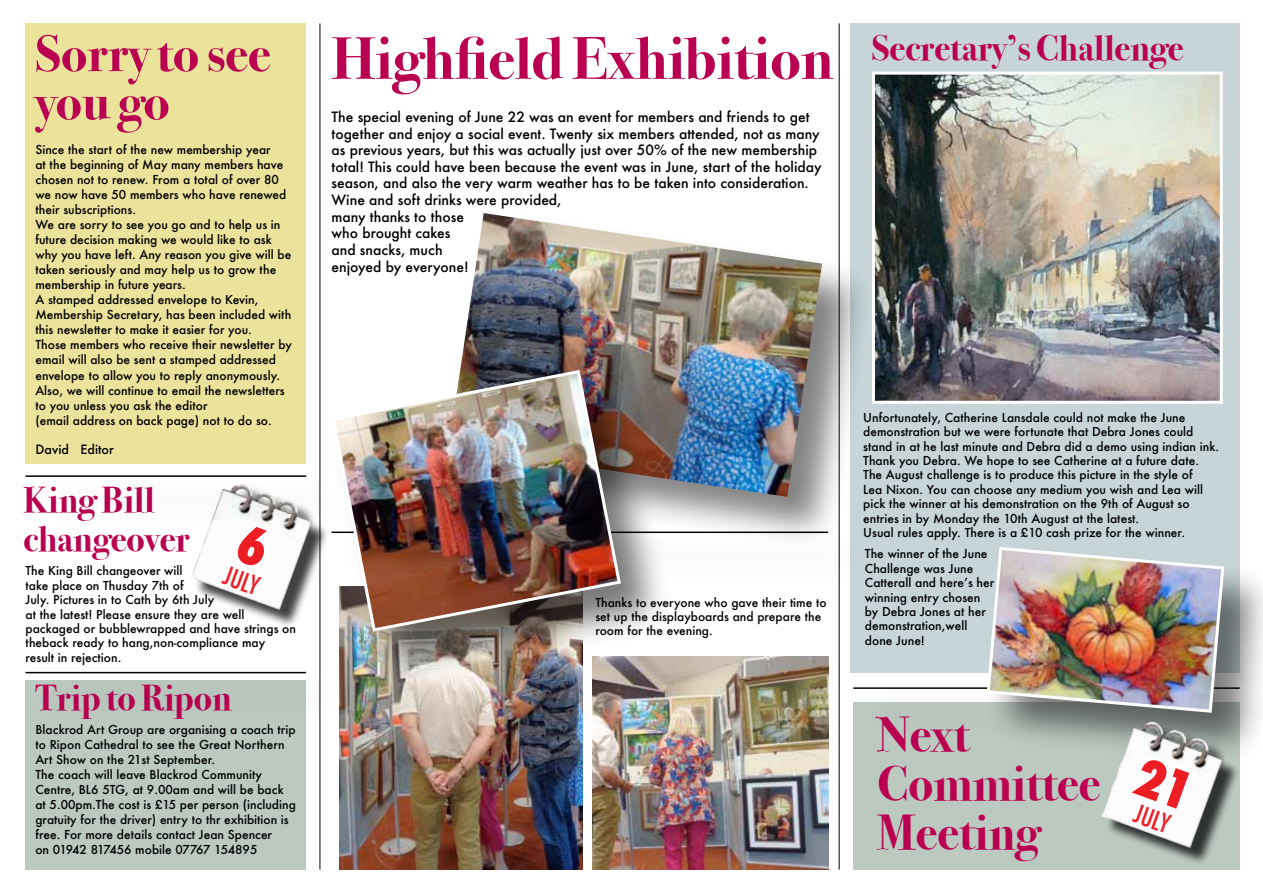
<style>
.page{position:relative;width:1263px;height:893px;background:#fff}
.page>*{position:absolute;margin:0;border:0;box-sizing:border-box;transform-origin:0 0}
.t1{font:700 60px "Bodoni Svty Two ITCTT";color:#ba0051}
.t2{font:700 51.6px "Bodoni Svty Two ITCTT";color:#ba0051}
.t3{font:700 48.9px/48.9px "Bodoni Svty Two ITCTT";color:#ba0051}
.t4{font:700 36px/39px "Bodoni Svty Two ITCTT";color:#ba0051}
.t5{font:500 condensed 25.05px "Futura";color:#ed1d24}
.t6{font:500 13.8px/16.6px "Futura";color:#000}
.t7{font:500 12.45px "Futura";color:#000}
.t8{font:500 12px/15px "Futura";color:#000}
</style>
<div class="page">
<div style="left:26px;top:680px;width:280px;height:190px;background:#bcc9c1"></div>
<div style="left:853px;top:702px;width:386px;height:168px;background:#bcc9c1"></div>
<div style="left:857px;top:685px;width:406px;height:57px;background:#000;opacity:.49"></div>
<hr style="left:853px;top:687px;width:386px;height:2px;background:#000">
<div style="left:335px;top:529px;width:540px;height:58px;background:#fbfbfb"></div>
<div style="left:26px;top:23px;width:280px;height:440px;background:#ebe29b"></div>
<div style="left:850px;top:23px;width:389px;height:650px;background:#c7d5d8"></div>
<hr style="left:839px;top:23px;width:1px;height:847px;background:#000">
<img style="left:876px;top:76px;width:343px;height:324px">
<div style="left:872px;top:72px;width:351px;height:332px;border:3px solid #fff"></div>
<div style="left:985px;top:545px;width:278px;height:220px;background:#000;opacity:.5"></div>
<img style="left:985px;top:545px;width:241px;height:169px">
<div style="left:194px;top:486px;width:136px;height:142px;background:#000;opacity:.75"></div>
<img style="left:191px;top:530px;width:121px;height:80px">
<img style="left:339px;top:683px;width:244px;height:187px">
<img style="left:592px;top:657px;width:236px;height:213px">
<div style="left:448px;top:212px;width:426px;height:337px;background:#000;opacity:.49"></div>
<img style="left:449px;top:213px;width:373px;height:284px">
<div style="left:331px;top:369px;width:342px;height:314px;background:#000;opacity:.52"></div>
<img style="left:331px;top:368px;width:292px;height:265px">
<hr style="left:320px;top:23px;width:1px;height:847px;background:#000">
<div style="left:29px;top:473px;width:324px;height:57px;background:#000;opacity:.49"></div>
<hr style="left:26px;top:475px;width:280px;height:2px;background:#000">
<div style="left:1104px;top:724px;width:136px;height:142px;background:#000;opacity:.75"></div>
<img style="left:1101px;top:722px;width:122px;height:126px">
<div style="left:29px;top:669px;width:324px;height:58px;background:#000;opacity:.49"></div>
<hr style="left:26px;top:672px;width:280px;height:1px;background:#000">
<svg style="left:234px;top:524px;width:38px;height:45px"></svg>
<div style="left:1131px;top:756px;width:58px;height:53px;background:#fcfcfc"></div>
<h2 class="t2" style="left:35px;top:11px;width:237px">Sorry to see</h2>
<h3 class="t4" style="left:872px;top:26px;width:313px">Secretary’s Challenge</h3>
<h2 class="t2" style="left:35px;top:59px;width:136px">you go</h2>
<h1 class="t1" style="left:332px;top:9px;width:503px">Highfield Exhibition</h1>
<p class="t6" style="left:331px;top:108px;width:492px">The special evening of June 22 was an event for members and friends to get together and enjoy a social event. Twenty six members attended, not as many as previous years, but this was actually just over 50% of the new membership total! This could have been because the event was in June, start of the holiday season, and also the very warm weather has to be taken into consideration.<br>Wine and soft drinks were provided,<br>many thanks to those<br>who brought cakes<br>and snacks, much<br>enjoyed by everyone!</p>
<p class="t8" style="left:35px;top:142px;width:258px">Since the start of the new membership year<br>at the beginning of May many members have chosen not to renew. From a total of over 80 we now have 50 members who have renewed their subscriptions.<br>We are sorry to see you go and to help us in future decision making we would like to ask why you have left. Any reason you give will be taken seriously and may help us to grow the membership in future years.<br>A stamped addressed envelope to Kevin, Membership Secretary, has been included with this newsletter to make it easier for you.<br>Those members who receive their newsletter by email will also be sent a stamped addressed envelope to allow you to reply anonymously.<br>Also, we will continue to email the newsletters to you unless you ask the editor<br>(email address on back page) not to do so.</p>
<p class="t7" style="left:35px;top:441px;width:80px">David Editor</p>
<p class="t8" style="left:863px;top:410px;width:357px;line-height:14.4px">Unfortunately, Catherine Lansdale could not make the June demonstration but we were fortunate that Debra Jones could stand in at he last minute and Debra did a demo using indian ink.<br>Thank you Debra. We hope to see Catherine at a future date.<br>The August challenge is to produce this picture in the style of<br>Lea Nixon. You can choose any medium you wish and Lea will pick the winner at his demonstration on the 9th of August so entries in by Monday the 10th August at the latest.<br>Usual rules apply. There is a £10 cash prize for the winner.</p>
<h3 class="t4" style="left:23px;top:477px;width:168px">King Bill changeover</h3>
<p class="t8" style="left:865px;top:547px;width:131px;line-height:14.4px">The winner of the June<br>Challenge was June<br>Catterall and here’s her winning entry chosen by Debra Jones at her demonstration,well done June!</p>
<h3 class="t5" style="left:230px;top:559px;width:37px;rotate:20deg">JULY</h3>
<p class="t8" style="left:26px;top:564px;width:272px;line-height:14.4px">The King Bill changeover will<br>take place on Thusday 7th of<br>July. Pictures in to Cath by 6th July<br>at the latest! Please ensure they are well packaged or bubblewrapped and have strings on theback ready to hang,non-compliance may result in rejection.</p>
<h3 class="t4" style="left:35px;top:676px;width:198px">Trip to Ripon</h3>
<p class="t8" style="left:35px;top:722px;width:262px">Blackrod Art Group are organising a coach trip to Ripon Cathedral to see the Great Northern Art Show on the 21st September.<br>The coach will leave Blackrod Community Centre, BL6 5TG, at 9.00am and will be back at 5.00pm.The cost is £15 per person (including gratuity for the driver) entry to thr exhibition is free. For more details contact Jean Spencer<br>on 01942 817456 mobile 07767 154895</p>
<p class="t8" style="left:595px;top:595px;width:233px;line-height:14.4px">Thanks to everyone who gave their time to set up the displayboards and prepare the room for the evening.</p>
<h3 class="t3" style="left:877px;top:706px;width:224px">Next<br>Committee<br>Meeting</h3>
<h3 class="t5" style="left:1141px;top:797px;width:37px;rotate:20deg">JULY</h3>
</div>
